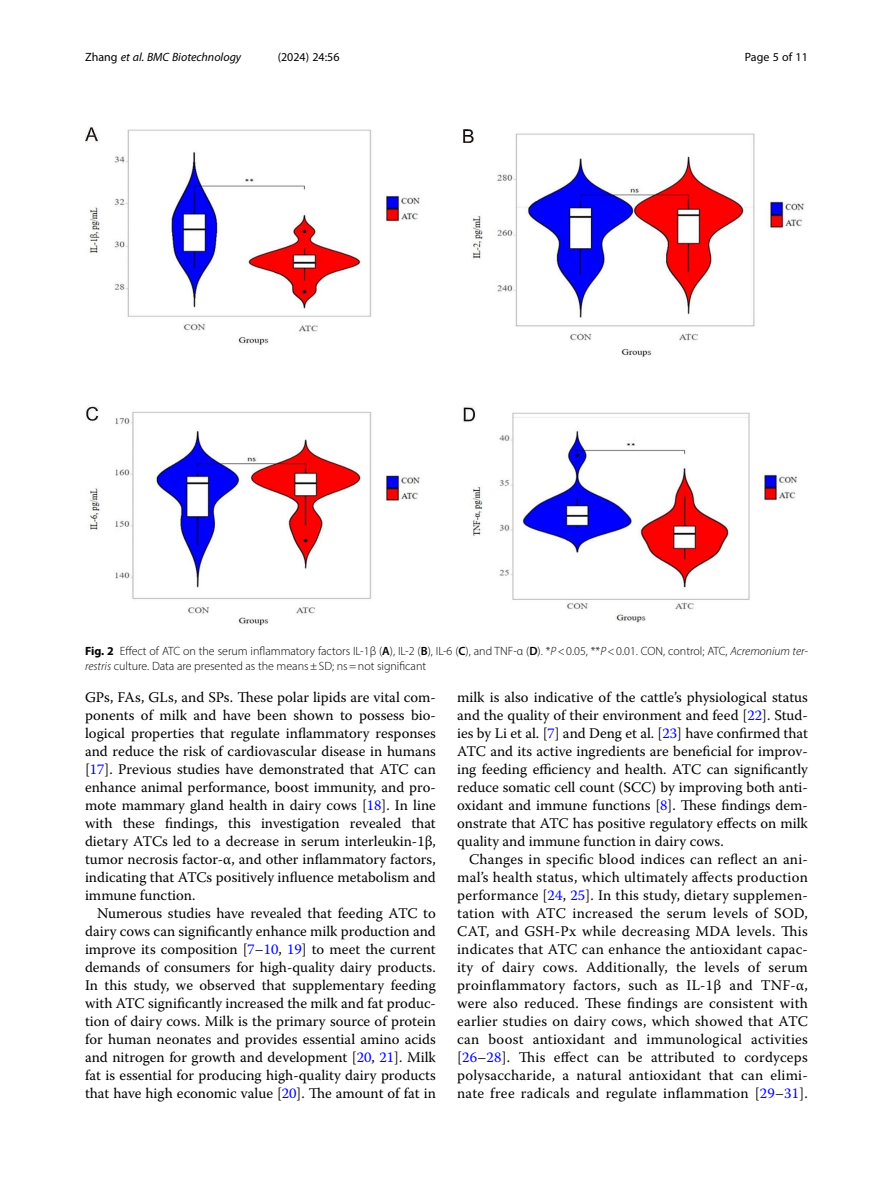
<style>
.page{position:relative;width:893px;height:1191px;background:#fff}
.page>*{position:absolute;margin:0;border:0;box-sizing:border-box;transform-origin:0 0}
.Body_Text_Indent{font:14.7px/18px "Warnock Pro";color:#000;text-align:justify}
.Body_Text{font:14.7px/18px "Warnock Pro";color:#000;text-align:justify}
.Figure_Caption{font:300 12px/15px "Myriad Pro";color:#000}
.t1{font:italic 12px "Myriad Pro";color:#000}
.t2{font:12px "Myriad Pro";color:#000}
.s1{font-style:normal}
.s2{font-weight:700}
.s3{font-weight:600}
.s4{font-style:italic}
.s5{color:#00f}
</style>
<div class="page">
<img style="left:85px;top:126px;width:719px;height:500px">
<p class="t1" style="left:85px;top:50px;width:158px"><span class="s1">Zhang</span> et al. BMC Biotechnology</p>
<p class="t2" style="left:278px;top:50px;width:63px">(2024) 24:56</p>
<p class="t2" style="left:745px;top:50px;width:65px">Page 5 of 11</p>
<p class="Figure_Caption" style="left:85px;top:643px;width:724px"><span class="s2">Fig. 2</span> Effect of ATC on the serum inflammatory factors IL-1β (<span class="s3">A</span>), IL-2 (<span class="s3">B</span>), IL-6 (<span class="s3">C</span>), and TNF-α (<span class="s3">D</span>). *<span class="s4">P</span>&lt;0.05, **<span class="s4">P</span>&lt;0.01. CON, control; ATC, <span class="s4">Acremonium ter&shy;restris</span> culture. Data are presented as the means±SD; ns=not significant</p>
<p class="Body_Text" style="left:85px;top:688px;width:352px">GPs, FAs, GLs, and SPs. These polar lipids are vital com&shy;ponents of milk and have been shown to possess bio&shy;logical properties that regulate inflammatory responses and reduce the risk of cardiovascular disease in humans [<span class="s5">17</span>]. Previous studies have demonstrated that ATC can enhance animal performance, boost immunity, and pro&shy;mote mammary gland health in dairy cows [<span class="s5">18</span>]. In line with these findings, this investigation revealed that dietary ATCs led to a decrease in serum interleukin-1β, tumor necrosis factor-α, and other inflammatory factors, indicating that ATCs positively influence metabolism and immune function.</p>
<p class="Body_Text_Indent" style="left:85px;top:904px;width:352px;text-indent:12px">Numerous studies have revealed that feeding ATC to dairy cows can significantly enhance milk production and improve its composition [<span class="s5">7</span>–<span class="s5">10</span>, <span class="s5">19</span>] to meet the current demands of consumers for high-quality dairy products.<br>In this study, we observed that supplementary feeding with ATC significantly increased the milk and fat produc&shy;tion of dairy cows. Milk is the primary source of protein for human neonates and provides essential amino acids and nitrogen for growth and development [<span class="s5">20</span>, <span class="s5">21</span>]. Milk fat is essential for producing high-quality dairy products that have high economic value [<span class="s5">20</span>]. The amount of fat in</p>
<p class="Body_Text_Indent" style="left:457px;top:688px;width:352px">milk is also indicative of the cattle’s physiological status and the quality of their environment and feed [<span class="s5">22</span>]. Stud&shy;ies by Li et al. [<span class="s5">7</span>] and Deng et al. [<span class="s5">23</span>] have confirmed that ATC and its active ingredients are beneficial for improv&shy;ing feeding efficiency and health. ATC can significantly reduce somatic cell count (SCC) by improving both anti&shy;oxidant and immune functions [<span class="s5">8</span>]. These findings dem&shy;onstrate that ATC has positive regulatory effects on milk quality and immune function in dairy cows.</p>
<p class="Body_Text_Indent" style="left:457px;top:850px;width:352px;text-indent:12px">Changes in specific blood indices can reflect an ani&shy;mal’s health status, which ultimately affects production performance [<span class="s5">24</span>, <span class="s5">25</span>]. In this study, dietary supplemen&shy;tation with ATC increased the serum levels of SOD, CAT, and GSH-Px while decreasing MDA levels. This indicates that ATC can enhance the antioxidant capac&shy;ity of dairy cows. Additionally, the levels of serum proinflammatory factors, such as IL-1β and TNF-α, were also reduced. These findings are consistent with earlier studies on dairy cows, which showed that ATC can boost antioxidant and immunological activities [<span class="s5">26</span>–<span class="s5">28</span>]. This effect can be attributed to cordyceps polysaccharide, a natural antioxidant that can elimi&shy;nate free radicals and regulate inflammation [<span class="s5">29</span>–<span class="s5">31</span>].</p>
</div>
